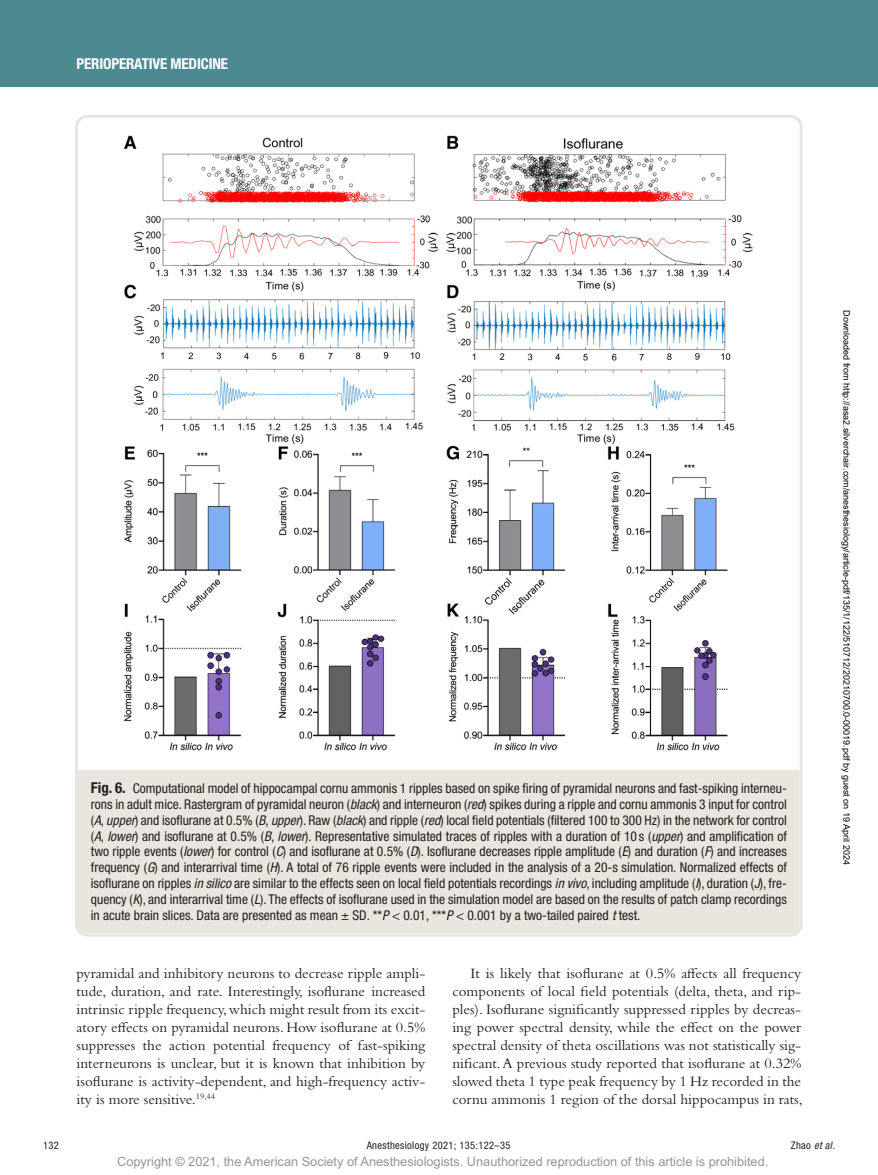
<style>
.page{position:relative;width:878px;height:1175px;background:#fff}
.page>*{position:absolute;margin:0;border:0;box-sizing:border-box;transform-origin:0 0}
.t1{font:15px/18px "Bembo Std";color:#231f20;text-align:justify}
.t2{font:700 condensed 15px "Helvetica Neue LT Std";letter-spacing:-.01em;color:#fff}
.t3{font:condensed 13.5px/15.8px "Helvetica Neue LT Std";color:#231f20;text-align:justify}
.t4{font:12.75px "Arial MT Std";color:#939598}
.t5{font:condensed 10.5px "Helvetica Neue LT Std";letter-spacing:.03em;color:#231f20}
.t6{font:italic condensed 10.5px "Helvetica Neue LT Std";color:#231f20}
.t7{font:9px "Arial";color:#000}
.s1{font-weight:700;font-size:15px}
.s2{font-style:italic}
.s3{font-style:normal}
</style>
<div class="page">
<div style="left:0;top:0;width:878px;height:86px;background:#4d8a90"></div>
<img style="left:123px;top:135px;width:630px;height:616px">
<div style="left:78px;top:770px;width:721px;height:163px;background:#e9e6df"></div>
<div style="left:75px;top:115px;width:727px;height:821px;border:3px solid #e9e6df;border-radius:11px"></div>
<p class="t2" style="left:77px;top:54px;width:153px">PERIOPERATIVE MEDICINE</p>
<p class="t3" style="left:91px;top:780px;width:697px"><span class="s1">Fig. 6.</span> Computational model of hippocampal cornu ammonis 1 ripples based on spike firing of pyramidal neurons and fast-spiking interneu&shy;rons in adult mice. Rastergram of pyramidal neuron (<span class="s2">black</span>) and interneuron (<span class="s2">red</span>) spikes during a ripple and cornu ammonis 3 input for control (<span class="s2">A</span>, <span class="s2">upper</span>) and isoflurane at 0.5% (<span class="s2">B</span>, <span class="s2">upper</span>). Raw (<span class="s2">black</span>) and ripple (<span class="s2">red</span>) local field potentials (filtered 100 to 300 Hz) in the network for control (<span class="s2">A</span>, <span class="s2">lower</span>) and isoflurane at 0.5% (<span class="s2">B</span>, <span class="s2">lower</span>). Representative simulated traces of ripples with a duration of 10 s (<span class="s2">upper</span>) and amplification of two ripple events (<span class="s2">lower</span>) for control (<span class="s2">C</span>) and isoflurane at 0.5% (<span class="s2">D</span>). Isoflurane decreases ripple amplitude (<span class="s2">E</span>) and duration (<span class="s2">F</span>) and increases frequency (<span class="s2">G</span>) and interarrival time (<span class="s2">H</span>). A total of 76 ripple events were included in the analysis of a 20-s simulation. Normalized effects of isoflurane on ripples <span class="s2">in silico</span> are similar to the effects seen on local field potentials recordings <span class="s2">in vivo</span>, including amplitude (<span class="s2">I</span>), duration (<span class="s2">J</span>), fre&shy;quency (<span class="s2">K</span>), and interarrival time (<span class="s2">L</span>). The effects of isoflurane used in the simulation model are based on the results of patch clamp recordings in acute brain slices. Data are presented as mean ± SD. **<span class="s2">P</span> &lt; 0.01, ***<span class="s2">P</span> &lt; 0.001 by a two-tailed paired <span class="s2">t</span> test.</p>
<p class="t1" style="left:77px;top:964px;width:350px">pyramidal and inhibitory neurons to decrease ripple ampli&shy;tude, duration, and rate. Interestingly, isoflurane increased intrinsic ripple frequency, which might result from its excit&shy;atory effects on pyramidal neurons. How isoflurane at 0.5% suppresses the action potential frequency of fast-spiking interneurons is unclear, but it is known that inhibition by isoflurane is activity-dependent, and high-frequency activ&shy;ity is more sensitive.<sup>19,44</sup></p>
<p class="t1" style="left:452px;top:964px;width:352px;text-indent:18px">It is likely that isoflurane at 0.5% affects all frequency components of local field potentials (delta, theta, and rip&shy;ples). Isoflurane significantly suppressed ripples by decreas&shy;ing power spectral density, while the effect on the power spectral density of theta oscillations was not statistically sig&shy;nificant. A previous study reported that isoflurane at 0.32% slowed theta 1 type peak frequency by 1 Hz recorded in the cornu ammonis 1 region of the dorsal hippocampus in rats,</p>
<p class="t7" style="left:850px;top:310px;width:556px;rotate:90deg">Downloaded from http://asa2.silverchair.com/anesthesiology/article-pdf/135/1/122/510712/20210700.0-00019.pdf by guest on 19 April 2024</p>
<p class="t5" style="left:43px;top:1139px;width:17px">132</p>
<p class="t5" style="left:367px;top:1139px;width:145px">Anesthesiology 2021; 135:122–35</p>
<p class="t4" style="left:117px;top:1154px;width:652px">Copyright © 2021, the American Society of Anesthesiologists. Unauthorized reproduction of this article is prohibited.</p>
<p class="t6" style="left:790px;top:1139px;width:45px"><span class="s3">Zhao</span> et al.</p>
</div>
